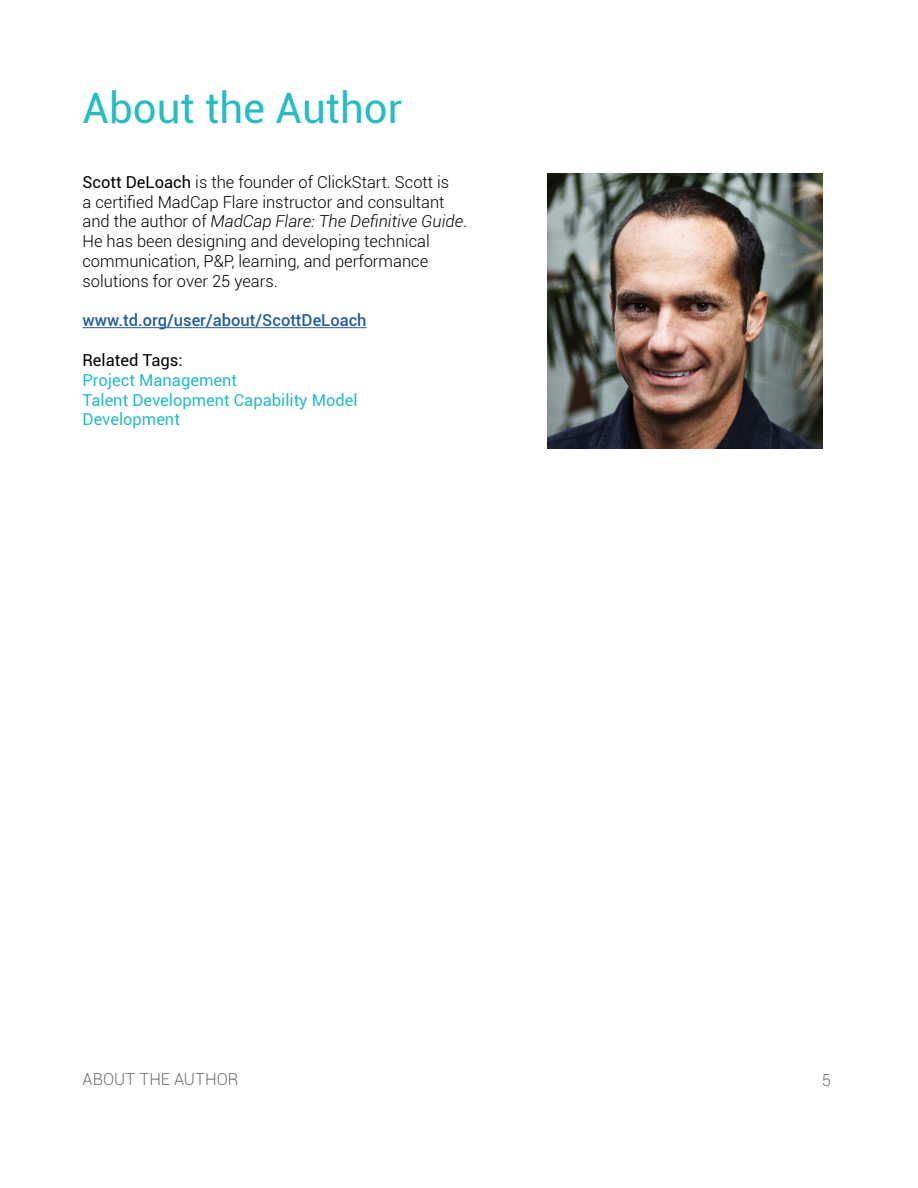
<style>
.page{position:relative;width:918px;height:1188px;background:#fff}
.page>*{position:absolute;margin:0;border:0;box-sizing:border-box;transform-origin:0 0}
.t1{font:42px "Roboto";color:#25bcc3}
.t2{font:300 16.5px/19.8px "Roboto";color:#000}
.t3{font:16.5px/19.8px "Roboto";color:#25bcc3}
.t4{font:500 16.5px "Roboto";color:#215e9e}
.t5{font:300 16.5px "Roboto";letter-spacing:.01em;color:#686e71}
.t6{font:16.5px "Roboto";color:#000}
.s1{font-weight:400}
.s2{font-style:italic}
</style>
<div class="page">
<hr style="left:82px;top:327px;width:285px;height:1px;background:#215e9e">
<img style="left:548px;top:174px;width:274px;height:274px">
<h1 class="t1" style="left:82px;top:79px;width:321px">About the Author</h1>
<p class="t2" style="left:82px;top:172px;width:386px"><span class="s1">Scott DeLoach</span> is the founder of ClickStart. Scott is<br>a certified MadCap Flare instructor and consultant and the author of <span class="s2">MadCap Flare: The Definitive Guide</span>.<br>He has been designing and developing technical communication, P&amp;P, learning, and performance solutions for over 25 years.</p>
<p class="t4" style="left:82px;top:309px;width:286px">www.td.org/user/about/ScottDeLoach</p>
<p class="t6" style="left:82px;top:349px;width:102px">Related Tags:</p>
<p class="t3" style="left:82px;top:369px;width:277px">Project Management<br>Talent Development Capability Model<br>Development</p>
<p class="t5" style="left:82px;top:1068px;width:158px">ABOUT THE AUTHOR</p>
<p class="t5" style="left:822px;top:1069px;width:11px">5</p>
</div>
